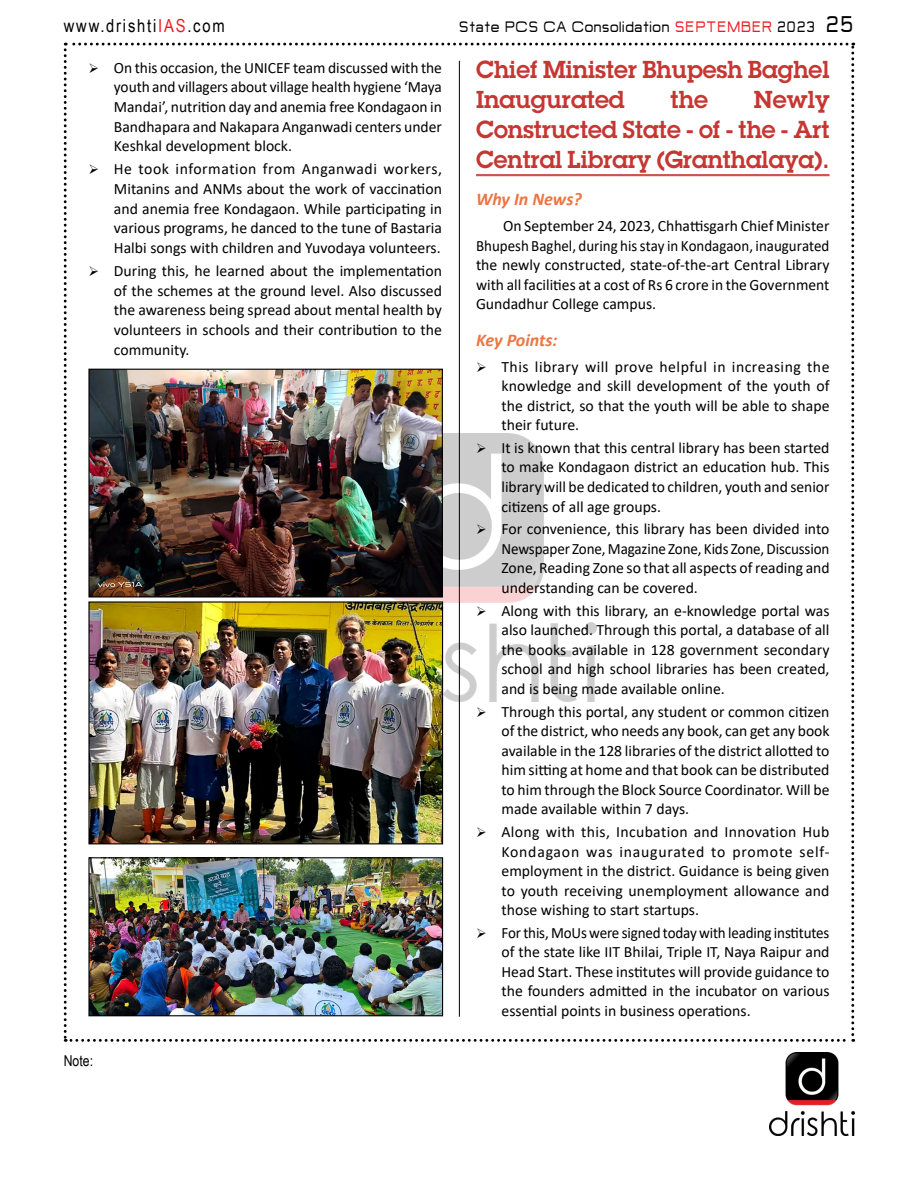
<style>
.page{position:relative;width:918px;height:1188px;background:#fff}
.page>*{position:absolute;margin:0;border:0;box-sizing:border-box;transform-origin:0 0}
.t1{font:600 24px/30px "Lubalin Graph Std";color:#c63632}
.t2{font:italic 700 18px "Calibri";color:#ec7543}
.t3{font:18px "Arial Narrow";letter-spacing:.1em;color:#000}
.t4{font:16.5px "Jepanten";color:#000;scale:.91 1}
.t5{font:15.75px/19.5px "Calibri";color:#000;text-align:justify}
.t6{font:15.75px/19.5px "Calibri";color:#000;text-align:justify;scale:.96 1}
.t7{font:15px "Arial Narrow";color:#000}
.s1{color:#ed1d24}
.s2{font-size:24.75px}
</style>
<div class="page">
<img style="left:770px;top:1053px;width:84px;height:82px">
<img style="left:64px;top:43px;width:790px;height:999px">
<p class="t3" style="left:64px;top:13px;width:163px">www.drishti<span class="s1">IAS</span>.com</p>
<p class="t5" style="left:114px;top:57px;width:330px">On this occasion, the UNICEF team discussed with the youth and villagers about village health hygiene ‘Maya Mandai’, nutrition day and anemia free Kondagaon in Bandhapara and Nakapara Anganwadi centers under Keshkal development block.</p>
<p class="t5" style="left:114px;top:159px;width:330px">He took information from Anganwadi workers, Mitanins and ANMs about the work of vaccination and anemia free Kondagaon. While participating in various programs, he danced to the tune of Bastaria Halbi songs with children and Yuvodaya volunteers.</p>
<p class="t5" style="left:114px;top:261px;width:330px">During this, he learned about the implementation of the schemes at the ground level. Also discussed the awareness being spread about mental health by volunteers in schools and their contribution to the community.</p>
<p class="t7" style="left:64px;top:1050px;width:31px">Note:</p>
<p class="t4" style="left:459px;top:20px;width:436px">State PCS CA Consolidation <span class="s1">SEPTEMBER</span> 2023 <span class="s2">25</span></p>
<h1 class="t1" style="left:476px;top:54px;width:355px">Chief Minister Bhupesh Baghel<br>Inaugurated</h1>
<h1 class="t1" style="left:476px;top:84px;width:355px;text-align:justify;text-indent:278px">Newly Constructed State - of - the - Art Central Library (Granthalaya).</h1>
<p class="t2" style="left:476px;top:187px;width:107px">Why In News?</p>
<p class="t5" style="left:476px;top:216px;width:355px;text-indent:27px">On September 24, 2023, Chhattisgarh Chief Minister Bhupesh Baghel, during his stay in Kondagaon, inaugurated the newly constructed, state-of-the-art Central Library with all facilities at a cost of Rs 6 crore in the Government Gundadhur College campus.</p>
<p class="t2" style="left:476px;top:327px;width:83px">Key Points:</p>
<p class="t5" style="left:502px;top:356px;width:330px">This library will prove helpful in increasing the knowledge and skill development of the youth of the district, so that the youth will be able to shape their future.</p>
<p class="t5" style="left:502px;top:438px;width:330px">It is known that this central library has been started to make Kondagaon district an education hub. This library will be dedicated to children, youth and senior citizens of all age groups.</p>
<p class="t5" style="left:502px;top:519px;width:330px">For convenience, this library has been divided into Newspaper Zone, Magazine Zone, Kids Zone, Discussion Zone, Reading Zone so that all aspects of reading and understanding can be covered.</p>
<p class="t5" style="left:502px;top:600px;width:330px">Along with this library, an e-knowledge portal was also launched. Through this portal, a database of all the books available in 128 government secondary school and high school libraries has been created, and is being made available online.</p>
<p class="t5" style="left:502px;top:701px;width:330px">Through this portal, any student or common citizen of the district, who needs any book, can get any book available in the 128 libraries of the district allotted to him sitting at home and that book can be distributed to him through the Block Source Coordinator. Will be made available within 7 days.</p>
<p class="t5" style="left:502px;top:822px;width:330px">Along with this, Incubation and Innovation Hub Kondagaon was inaugurated to promote self&shy;employment in the district. Guidance is being given to youth receiving unemployment allowance and those wishing to start startups.</p>
<p class="t6" style="left:502px;top:922px;width:343px">For this, MoUs were signed today with leading institutes of the state like IIT Bhilai, Triple IT, Naya Raipur and Head Start. These institutes will provide guidance to the founders admitted in the incubator on various essential points in business operations.</p>
<h1 class="t1" style="left:671px;top:84px;width:39px">the</h1>
</div>
